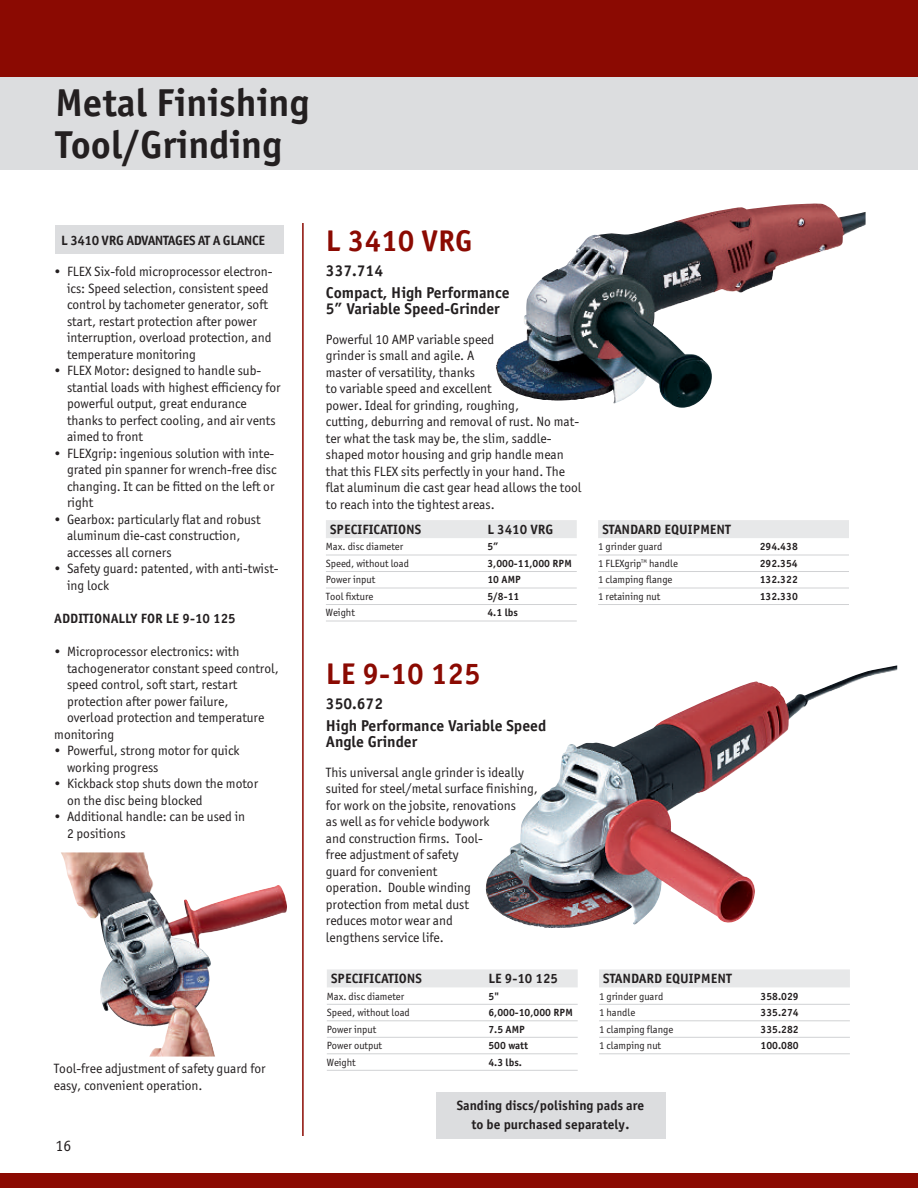
<style>
.page{position:relative;width:918px;height:1188px;background:#fff}
.page>*{position:absolute;margin:0;border:0;box-sizing:border-box;transform-origin:0 0}
.t1{font:700 39px/42px "Officina Sans CTT";color:#231f20}
.t2{font:700 30px "Officina Sans CTT";color:#8b0a02}
.t3{font:700 15.75px/21.8px "Officina Sans CTT";color:#231f20}
.t4{font:15.75px "Officina Sans ITC Pro";color:#231f20}
.t5{font:13.5px/16.5px "Officina Sans ITC Pro";color:#231f20}
.t6{font:700 13.5px/18.9px "Officina Sans CTT";color:#231f20;text-align:center}
.t7{font:700 13.5px "Officina Sans CTT";letter-spacing:-.03em;color:#231f20}
.t8{font:10.5px "Officina Sans ITC Pro";color:#231f20}
.t9{font:700 10.5px "Officina Sans CTT";color:#231f20}
</style>
<div class="page">
<div style="left:0;top:77px;width:918px;height:93px;background:#dcdddf"></div>
<div style="left:0;top:0;width:918px;height:77px;background:#8b0a02"></div>
<div style="left:0;top:1174px;width:918px;height:14px;background:#8b0a02"></div>
<div style="left:55px;top:226px;width:228px;height:28px;background:#dcdddf"></div>
<hr style="left:302px;top:223px;width:2px;height:913px;background:#8b0a02">
<img style="left:496px;top:203px;width:370px;height:201px">
<div style="left:326px;top:520px;width:251px;height:18px;background:#e7e8e9"></div>
<hr style="left:326px;top:555px;width:251px;height:1px;background:#d1d2d4">
<hr style="left:326px;top:571px;width:251px;height:1px;background:#d1d2d4">
<hr style="left:326px;top:588px;width:251px;height:1px;background:#d1d2d4">
<hr style="left:326px;top:604px;width:251px;height:1px;background:#d1d2d4">
<hr style="left:326px;top:621px;width:251px;height:1px;background:#d1d2d4">
<div style="left:598px;top:520px;width:251px;height:18px;background:#e7e8e9"></div>
<hr style="left:598px;top:555px;width:251px;height:1px;background:#d1d2d4">
<hr style="left:598px;top:571px;width:251px;height:1px;background:#d1d2d4">
<hr style="left:598px;top:588px;width:251px;height:1px;background:#d1d2d4">
<hr style="left:598px;top:604px;width:251px;height:1px;background:#d1d2d4">
<div style="left:436px;top:1092px;width:229px;height:46px;background:#dcdddf"></div>
<img style="left:486px;top:665px;width:411px;height:263px">
<div style="left:327px;top:969px;width:251px;height:18px;background:#e7e8e9"></div>
<hr style="left:327px;top:1004px;width:251px;height:1px;background:#d1d2d4">
<hr style="left:327px;top:1020px;width:251px;height:1px;background:#d1d2d4">
<hr style="left:327px;top:1037px;width:251px;height:1px;background:#d1d2d4">
<hr style="left:327px;top:1053px;width:251px;height:1px;background:#d1d2d4">
<hr style="left:327px;top:1070px;width:251px;height:1px;background:#d1d2d4">
<div style="left:599px;top:969px;width:251px;height:18px;background:#e7e8e9"></div>
<hr style="left:599px;top:1004px;width:251px;height:1px;background:#d1d2d4">
<hr style="left:599px;top:1020px;width:251px;height:1px;background:#d1d2d4">
<hr style="left:599px;top:1037px;width:251px;height:1px;background:#d1d2d4">
<hr style="left:599px;top:1053px;width:251px;height:1px;background:#d1d2d4">
<img style="left:124px;top:852px;width:163px;height:205px">
<h1 class="t1" style="left:56px;top:82px;width:255px">Metal Finishing<br>Tool/Grinding</h1>
<p class="t7" style="left:61px;top:232px;width:205px">L 3410 VRG ADVANTAGES AT A GLANCE</p>
<p class="t5" style="left:67px;top:265px;width:207px;text-indent:-13px">• FLEX Six-fold microprocessor electron&shy;ics: Speed selection, consistent speed control by tachometer generator, soft start, restart protection after power interruption, overload protection, and temperature monitoring</p>
<p class="t5" style="left:67px;top:364px;width:215px;text-indent:-13px">• FLEX Motor: designed to handle sub&shy;stantial loads with highest efficiency for powerful output, great endurance thanks to perfect cooling, and air vents aimed to front</p>
<p class="t5" style="left:67px;top:446px;width:211px;text-indent:-13px">• FLEXgrip: ingenious solution with inte&shy;grated pin spanner for wrench-free disc changing. It can be fitted on the left or right</p>
<p class="t5" style="left:67px;top:512px;width:195px;text-indent:-13px">• Gearbox: particularly flat and robust aluminum die-cast construction, accesses all corners</p>
<p class="t5" style="left:67px;top:562px;width:213px;text-indent:-13px">• Safety guard: patented, with anti-twist&shy;ing lock</p>
<p class="t6" style="left:54px;top:609px;width:183px">ADDITIONALLY FOR LE 9-10 125</p>
<p class="t5" style="left:54px;top:645px;width:187px">• Microprocessor electronics: with</p>
<p class="t5" style="left:67px;top:661px;width:213px">tachogenerator constant speed control,</p>
<p class="t5" style="left:67px;top:678px;width:172px">speed control, soft start, restart</p>
<p class="t5" style="left:67px;top:694px;width:163px">protection after power failure,</p>
<p class="t5" style="left:67px;top:711px;width:199px">overload protection and temperature</p>
<p class="t5" style="left:54px;top:727px;width:61px">monitoring</p>
<p class="t5" style="left:67px;top:744px;width:174px;text-indent:-13px">• Powerful, strong motor for quick working progress</p>
<p class="t5" style="left:67px;top:777px;width:193px;text-indent:-13px">• Kickback stop shuts down the motor on the disc being blocked</p>
<p class="t5" style="left:67px;top:810px;width:180px;text-indent:-13px">• Additional handle: can be used in<br>2 positions</p>
<p class="t5" style="left:54px;top:1062px;width:213px">Tool-free adjustment of safety guard for easy, convenient operation.</p>
<p class="t4" style="left:56px;top:1140px;width:17px">16</p>
<h2 class="t2" style="left:326px;top:224px;width:148px">L 3410 VRG</h2>
<p class="t3" style="left:326px;top:260px;width:185px">337.714<br>Compact, High Performance</p>
<p class="t3" style="left:326px;top:299px;width:175px">5” Variable Speed-Grinder</p>
<p class="t5" style="left:326px;top:332px;width:257px">Powerful 10 AMP variable speed<br>grinder is small and agile. A<br>master of versatility, thanks<br>to variable speed and excellent<br>power. Ideal for grinding, roughing,<br>cutting, deburring and removal of rust. No mat&shy;ter what the task may be, the slim, saddle&shy;shaped motor housing and grip handle mean that this FLEX sits perfectly in your hand. The flat aluminum die cast gear head allows the tool to reach into the tightest areas.</p>
<p class="t6" style="left:330px;top:520px;width:93px">SPECIFICATIONS</p>
<p class="t6" style="left:487px;top:520px;width:68px">L 3410 VRG</p>
<p class="t8" style="left:326px;top:543px;width:79px">Max. disc diameter</p>
<p class="t9" style="left:487px;top:541px;width:13px">5”</p>
<p class="t8" style="left:326px;top:559px;width:85px">Speed, without load</p>
<p class="t9" style="left:487px;top:557px;width:86px">3,000-11,000 RPM</p>
<p class="t8" style="left:326px;top:576px;width:51px">Power input</p>
<p class="t9" style="left:487px;top:574px;width:35px">10 AMP</p>
<p class="t8" style="left:326px;top:592px;width:49px">Tool fixture</p>
<p class="t9" style="left:487px;top:590px;width:33px">5/8-11</p>
<p class="t8" style="left:326px;top:609px;width:30px">Weight</p>
<p class="t9" style="left:487px;top:607px;width:32px">4.1 lbs</p>
<p class="t6" style="left:602px;top:520px;width:130px">STANDARD EQUIPMENT</p>
<p class="t8" style="left:598px;top:543px;width:66px">1 grinder guard</p>
<p class="t9" style="left:760px;top:541px;width:40px">294.438</p>
<p class="t8" style="left:598px;top:559px;width:81px">1 FLEXgrip<sup>TM</sup> handle</p>
<p class="t9" style="left:760px;top:557px;width:40px">292.354</p>
<p class="t8" style="left:598px;top:576px;width:76px">1 clamping flange</p>
<p class="t9" style="left:760px;top:574px;width:40px">132.322</p>
<p class="t8" style="left:598px;top:592px;width:64px">1 retaining nut</p>
<p class="t9" style="left:760px;top:590px;width:40px">132.330</p>
<h2 class="t2" style="left:326px;top:657px;width:156px">LE 9-10 125</h2>
<p class="t3" style="left:326px;top:693px;width:222px">350.672<br>High Performance Variable Speed</p>
<p class="t3" style="left:326px;top:732px;width:93px">Angle Grinder</p>
<p class="t5" style="left:326px;top:765px;width:213px">This universal angle grinder is ideally suited for steel/metal surface finishing, for work on the jobsite, renovations<br>as well as for vehicle bodywork<br>and construction firms. Tool-<br>free adjustment of safety<br>guard for convenient<br>operation. Double winding<br>protection from metal dust<br>reduces motor wear and<br>lengthens service life.</p>
<p class="t6" style="left:331px;top:969px;width:93px">SPECIFICATIONS</p>
<p class="t6" style="left:488px;top:969px;width:71px">LE 9-10 125</p>
<p class="t8" style="left:327px;top:992px;width:79px">Max. disc diameter</p>
<p class="t9" style="left:488px;top:990px;width:13px">5"</p>
<p class="t8" style="left:327px;top:1009px;width:85px">Speed, without load</p>
<p class="t9" style="left:488px;top:1007px;width:86px">6,000-10,000 RPM</p>
<p class="t8" style="left:327px;top:1025px;width:51px">Power input</p>
<p class="t9" style="left:488px;top:1023px;width:38px">7.5 AMP</p>
<p class="t8" style="left:327px;top:1042px;width:57px">Power output</p>
<p class="t9" style="left:488px;top:1040px;width:41px">500 watt</p>
<p class="t8" style="left:327px;top:1058px;width:30px">Weight</p>
<p class="t9" style="left:488px;top:1056px;width:35px">4.3 lbs.</p>
<p class="t6" style="left:603px;top:969px;width:130px">STANDARD EQUIPMENT</p>
<p class="t8" style="left:599px;top:992px;width:66px">1 grinder guard</p>
<p class="t9" style="left:761px;top:990px;width:40px">358.029</p>
<p class="t8" style="left:599px;top:1009px;width:38px">1 handle</p>
<p class="t9" style="left:761px;top:1007px;width:40px">335.274</p>
<p class="t8" style="left:599px;top:1025px;width:76px">1 clamping flange</p>
<p class="t9" style="left:761px;top:1023px;width:40px">335.282</p>
<p class="t8" style="left:599px;top:1042px;width:64px">1 clamping nut</p>
<p class="t9" style="left:761px;top:1040px;width:40px">100.080</p>
<p class="t6" style="left:457px;top:1096px;width:189px">Sanding discs/polishing pads are to be purchased separately.</p>
</div>
